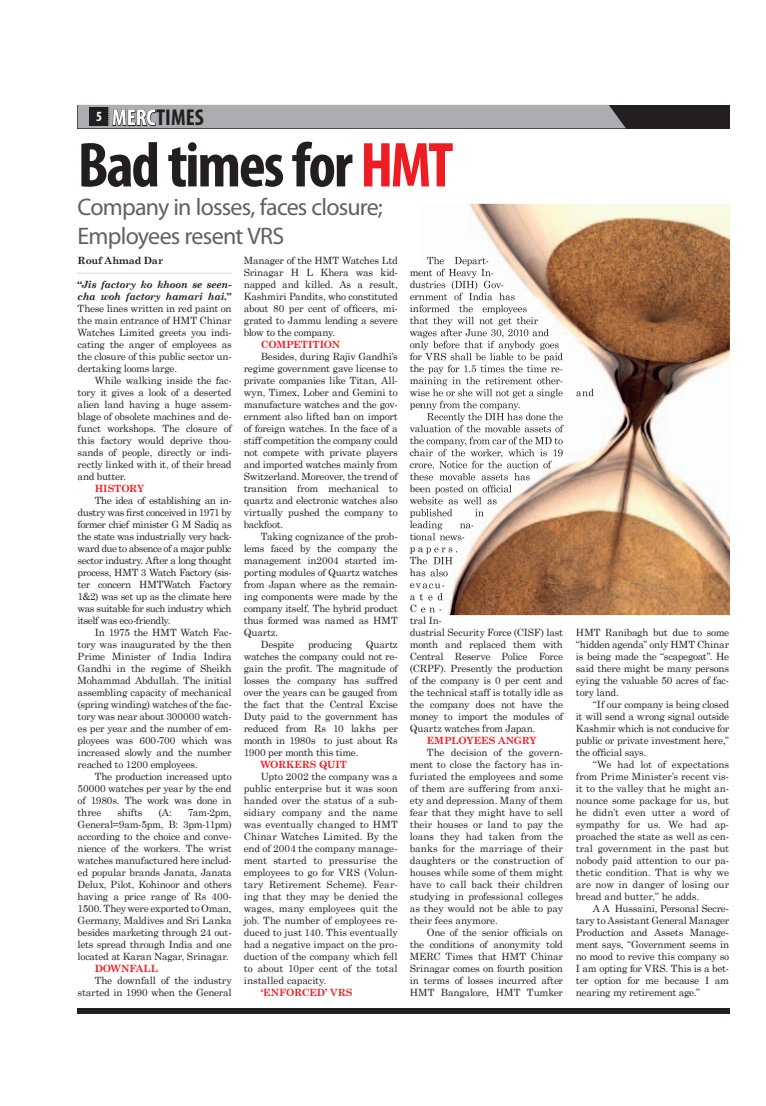
<style>
.page{position:relative;width:766px;height:1106px;background:#fff}
.page>*{position:absolute;margin:0;border:0;box-sizing:border-box;transform-origin:0 0}
.t1{font:700 condensed 64px "Myriad Pro";letter-spacing:-.035em;color:#231f20}
.t2{font:24px/28.8px "Myriad Pro";letter-spacing:-.035em;color:#616164}
.t3{font:700 condensed 23px "Myriad Pro";color:#231f20}
.t4{font:10px/12px "Century Schoolbook";letter-spacing:-.025em;color:#231f20;text-align:justify}
.t5{font:700 10px "Century Schoolbook";letter-spacing:-.01em;color:#ee1d23}
.t6{font:700 10px "Century Schoolbook";letter-spacing:-.01em;color:#231f20}
.s1{color:#fff}
.s2{color:#ee1d23}
.s3{font-weight:700}
.s4{font-weight:700;font-style:italic}
</style>
<div class="page">
<div style="left:78px;top:105px;width:651px;height:23px;background:#231f20"></div>
<svg style="left:78px;top:104px;width:547px;height:24px"></svg>
<div style="left:78px;top:1008px;width:651px;height:5px;background:#231f20"></div>
<img style="left:421px;top:204px;width:308px;height:411px">
<img style="left:427px;top:257px;width:61px;height:9px">
<img style="left:421px;top:269px;width:72px;height:9px">
<img style="left:421px;top:281px;width:82px;height:9px">
<img style="left:421px;top:293px;width:94px;height:7px">
<img style="left:421px;top:305px;width:106px;height:9px">
<img style="left:421px;top:317px;width:117px;height:9px">
<img style="left:421px;top:329px;width:128px;height:9px">
<img style="left:421px;top:341px;width:138px;height:9px">
<img style="left:421px;top:353px;width:142px;height:9px">
<img style="left:421px;top:365px;width:141px;height:9px">
<img style="left:421px;top:377px;width:141px;height:9px">
<img style="left:421px;top:389px;width:142px;height:9px">
<img style="left:421px;top:401px;width:99px;height:9px">
<img style="left:427px;top:413px;width:136px;height:9px">
<img style="left:421px;top:425px;width:142px;height:7px">
<img style="left:421px;top:437px;width:142px;height:9px">
<img style="left:421px;top:449px;width:142px;height:9px">
<img style="left:421px;top:461px;width:130px;height:7px">
<img style="left:421px;top:473px;width:109px;height:7px">
<img style="left:421px;top:485px;width:91px;height:9px">
<img style="left:421px;top:497px;width:76px;height:7px">
<img style="left:421px;top:509px;width:63px;height:9px">
<img style="left:421px;top:521px;width:52px;height:9px">
<img style="left:421px;top:533px;width:43px;height:7px">
<img style="left:421px;top:547px;width:37px;height:7px">
<img style="left:421px;top:557px;width:32px;height:7px">
<img style="left:421px;top:569px;width:27px;height:7px">
<img style="left:421px;top:583px;width:23px;height:5px">
<img style="left:421px;top:593px;width:22px;height:7px">
<img style="left:421px;top:605px;width:20px;height:7px">
<img style="left:576px;top:389px;width:18px;height:7px">
<svg style="left:78px;top:273px;width:154px;height:1px"></svg>
<h3 class="t3" style="left:96px;top:103px;width:109px"><sup>5</sup> <span class="s1">MERC</span>TIMES</h3>
<h1 class="t1" style="left:78px;top:125px;width:377px">Bad times for <span class="s2">HMT</span></h1>
<h2 class="t2" style="left:78px;top:192px;width:306px">Company in losses, faces closure;<br>Employees resent VRS</h2>
<p class="t6" style="left:78px;top:254px;width:87px">Rouf Ahmad Dar</p>
<p class="t4" style="left:78px;top:278px;width:155px"><span class="s3">“</span><span class="s4">Jis factory ko khoon se seen&shy;cha woh factory hamari hai.</span><span class="s3">” </span>These lines written in red paint on the main entrance of HMT Chinar Watches Limited greets you indi&shy;cating the anger of employees as the closure of this public sector un&shy;dertaking looms large.</p>
<p class="t4" style="left:78px;top:374px;width:155px;text-indent:17px">While walking inside the fac&shy;tory it gives a look of a deserted alien land having a huge assem&shy;blage of obsolete machines and de&shy;funct workshops. The closure of this factory would deprive thou&shy;sands of people, directly or indi&shy;rectly linked with it, of their bread and butter.</p>
<p class="t5" style="left:95px;top:482px;width:51px">HISTORY</p>
<p class="t4" style="left:78px;top:494px;width:155px;text-indent:17px">The idea of establishing an in&shy;dustry was first conceived in 1971 by former chief minister G M Sadiq as the state was industrially very back&shy;ward due to absence of a major public sector industry. After a long thought process, HMT 3 Watch Factory (sis&shy;ter concern HMTWatch Factory 1&amp;2) was set up as the climate here was suitable for such industry which itself was eco-friendly.</p>
<p class="t4" style="left:78px;top:626px;width:155px;text-indent:17px">In 1975 the HMT Watch Fac&shy;tory was inaugurated by the then Prime Minister of India Indira Gandhi in the regime of Sheikh Mohammad Abdullah. The initial assembling capacity of mechanical (spring winding) watches of the fac&shy;tory was near about 300000 watch&shy;es per year and the number of em&shy;ployees was 600-700 which was increased slowly and the number reached to 1200 employees.</p>
<p class="t4" style="left:78px;top:770px;width:155px;text-indent:17px">The production increased upto 50000 watches per year by the end of 1980s. The work was done in three</p>
<p class="t4" style="left:244px;top:254px;width:155px">Manager of the HMT Watches Ltd Srinagar H L Khera was kid&shy;napped and killed. As a result, Kashmiri Pandits, who constituted about 80 per cent of officers, mi&shy;grated to Jammu lending a severe blow to the company.</p>
<p class="t5" style="left:261px;top:338px;width:81px">COMPETITION</p>
<p class="t4" style="left:244px;top:350px;width:155px;text-indent:17px">Besides, during Rajiv Gandhi’s regime government gave license to private companies like Titan, All&shy;wyn, Timex, Lober and Gemini to manufacture watches and the gov&shy;ernment also lifted ban on import of foreign watches. In the face of a stiff competition the company could not compete with private players and imported watches mainly from Switzerland. Moreover, the trend of transition from mechanical to quartz and electronic watches also virtually pushed the company to backfoot.</p>
<p class="t4" style="left:261px;top:530px;width:138px">Taking cognizance of the prob-</p>
<p class="t4" style="left:244px;top:542px;width:155px">lems faced by the company the</p>
<p class="t4" style="left:244px;top:554px;width:155px">management in2004 started im-</p>
<p class="t4" style="left:244px;top:566px;width:155px">porting modules of Quartz watches</p>
<p class="t4" style="left:244px;top:578px;width:155px">from Japan where as the remain-</p>
<p class="t4" style="left:244px;top:590px;width:155px">ing components were made by the</p>
<p class="t4" style="left:244px;top:602px;width:155px">company itself. The hybrid product</p>
<p class="t4" style="left:244px;top:614px;width:155px">thus formed was named as HMT</p>
<p class="t4" style="left:244px;top:626px;width:36px">Quartz.</p>
<p class="t4" style="left:261px;top:638px;width:35px">Despite</p>
<p class="t4" style="left:308px;top:638px;width:45px">producing</p>
<p class="t4" style="left:409px;top:590px;width:35px">ated</p>
<p class="t4" style="left:409px;top:614px;width:155px;text-align:left">tral In-<br>dustrial Security Force (CISF) last month and replaced them with<br>Central Reserve Police Force (CRPF). Presently the production of the company is 0 per cent and the technical staff is totally idle as the company does not have the money to import the modules of<br>Quartz watches from Japan.</p>
<p class="t5" style="left:426px;top:734px;width:111px">EMPLOYEES ANGRY</p>
<p class="t4" style="left:409px;top:746px;width:155px;text-indent:17px">The decision of the govern&shy;ment to close the factory has in&shy;furiated the employees and some of them are suffering from anxi&shy;ety and depression. Many of them fear that they might have to sell their houses or land to pay the loans they had taken from the banks for the marriage of their daughters or the construction of houses while some of them might have to call back their children studying in professional colleges as they would not be able to pay their fees anymore.</p>
<p class="t4" style="left:409px;top:926px;width:155px;text-indent:17px">One of the senior officials on the conditions of anonymity told MERC Times that HMT Chinar Srinagar comes on fourth position in terms of losses incurred after HMT Bangalore, HMT Tumker</p>
<p class="t4" style="left:244px;top:638px;width:155px;text-indent:122px">Quartz watches the company could not re&shy;gain the profit. The magnitude of losses the company has suffred over the years can be gauged from the fact that the Central Excise Duty paid to the government has reduced from Rs 10 lakhs per month in 1980s to just about Rs 1900 per month this time.</p>
<p class="t5" style="left:261px;top:758px;width:88px">WORKERS QUIT</p>
<p class="t4" style="left:244px;top:770px;width:155px;text-indent:17px">Upto 2002 the company was a public enterprise but it was soon handed over the status of a sub&shy;sidiary company and the name was eventually changed to HMT Chinar Watches Limited. By the end of 2004 the company manage&shy;ment started to pressurise the employees to go for VRS (Volun&shy;tary Retirement Scheme). Fear&shy;ing that they may be denied the wages, many employees quit the job. The number of employees re&shy;duced to just 140. This eventually had a negative impact on the pro&shy;duction of the company which fell to about 10per cent of the total installed capacity.</p>
<p class="t5" style="left:261px;top:986px;width:93px">‘ENFORCED’ VRS</p>
<p class="t4" style="left:117px;top:806px;width:27px">shifts</p>
<p class="t4" style="left:158px;top:806px;width:15px">(A:</p>
<p class="t4" style="left:78px;top:806px;width:155px;text-indent:110px">7am-2pm, General=9am-5pm, B: 3pm-11pm) according to the choice and conve&shy;nience of the workers. The wrist watches manufactured here includ&shy;ed popular brands Janata, Janata Delux, Pilot, Kohinoor and others having a price range of Rs 400- 1500. They were exported to Oman, Germany, Maldives and Sri Lanka besides marketing through 24 out&shy;lets spread through India and one located at Karan Nagar, Srinagar.</p>
<p class="t5" style="left:95px;top:962px;width:65px">DOWNFALL</p>
<p class="t4" style="left:78px;top:974px;width:155px;text-align:right">The downfall of the industry started in 1990 when the General</p>
<p class="t4" style="left:575px;top:626px;width:155px">HMT Ranibagh but due to some “hidden agenda” only HMT Chinar is being made the “scapegoat”. He said there might be many persons eying the valuable 50 acres of fac&shy;tory land.</p>
<p class="t4" style="left:575px;top:698px;width:155px;text-indent:17px">“If our company is being closed it will send a wrong signal outside Kashmir which is not conducive for public or private investment here,” the official says.</p>
<p class="t4" style="left:575px;top:758px;width:155px;text-indent:17px">“We had lot of expectations from Prime Minister’s recent vis&shy;it to the valley that he might an&shy;nounce some package for us, but he didn’t even utter a word of sympathy for us. We had ap&shy;proached the state as well as cen&shy;tral government in the past but nobody paid attention to our pa&shy;thetic condition. That is why we are now in danger of losing our bread and butter,” he adds.</p>
<p class="t4" style="left:575px;top:902px;width:155px;text-indent:17px">A A Hussaini, Personal Secre&shy;tary to Assistant General Manager Production and Assets Manage&shy;ment says, “Government seems in no mood to revive this company so I am opting for VRS. This is a bet&shy;ter option for me because I am nearing my retirement age.”</p>
</div>
